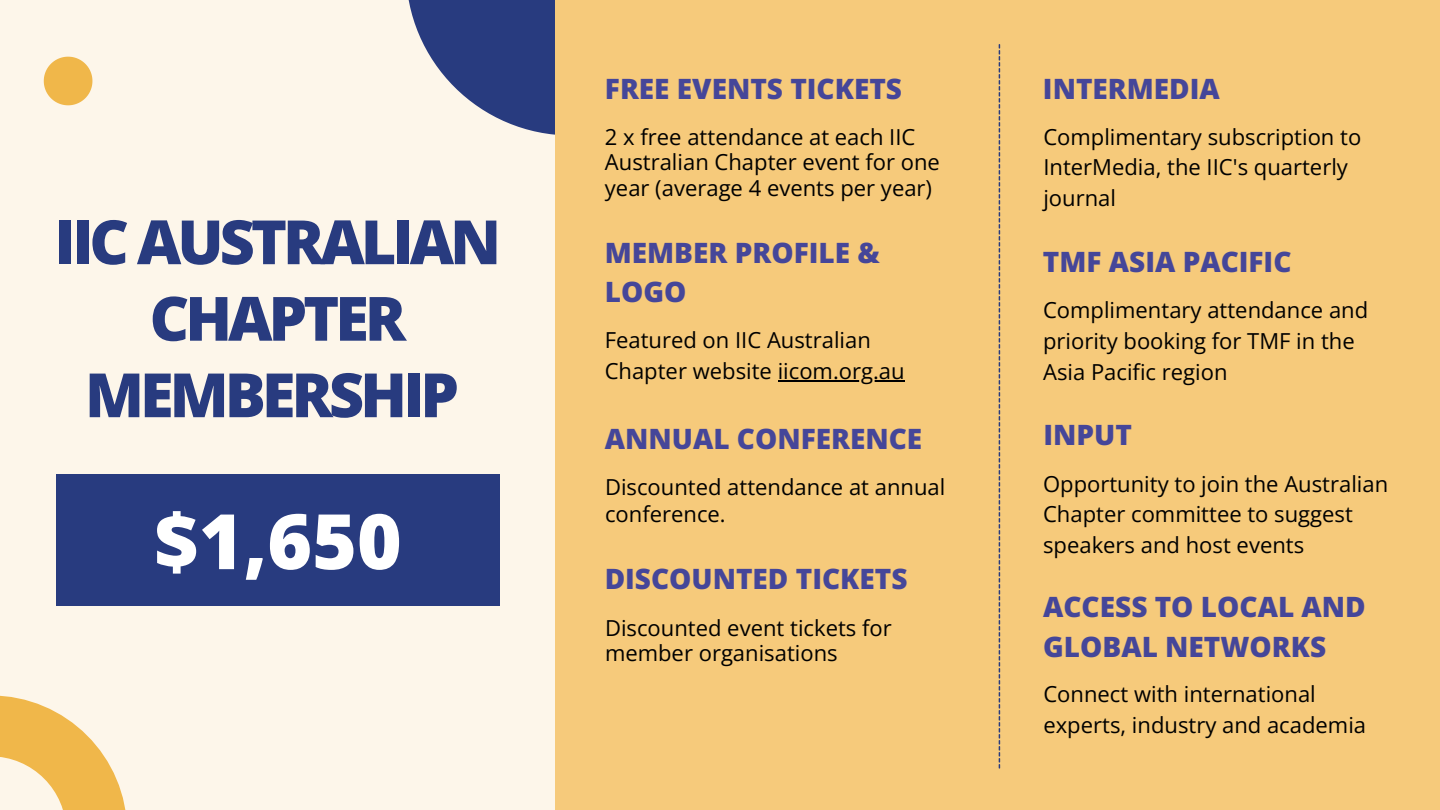
<style>
.page{position:relative;width:1440px;height:810px;background:#fdf6ea}
.page>*{position:absolute;margin:0;border:0;box-sizing:border-box;transform-origin:0 0}
.t1{font:800 76.5px "Open Sans";color:#fff}
.t2{font:800 61.1px/76.5px "Open Sans";letter-spacing:-.065em;color:#283b7f;text-align:center}
.t3{font:800 28px/39.4px "Open Sans";color:#454699}
.t4{font:22px/30.8px "Open Sans";color:#000}
</style>
<div class="page">
<svg style="left:408px;top:0;width:148px;height:135px"></svg>
<div style="left:556px;top:0;width:884px;height:810px;background:#f6ca7b"></div>
<svg style="left:44px;top:57px;width:48px;height:48px"></svg>
<hr style="left:778px;top:380px;width:127px;height:2px;background:#000">
<div style="left:56px;top:474px;width:444px;height:132px;background:#283b7f"></div>
<svg style="left:999px;top:44px;width:1px;height:725px"></svg>
<svg style="left:0;top:695px;width:126px;height:115px"></svg>
<h3 class="t2" style="left:55px;top:202px;width:448px">IIC AUSTRALIAN<br>CHAPTER<br>MEMBERSHIP</h3>
<p class="t1" style="left:154px;top:487px;width:249px">$1,650</p>
<p class="t3" style="left:605px;top:68px;width:299px">FREE EVENTS TICKETS</p>
<p class="t4" style="left:605px;top:124px;width:337px;line-height:25.5px">2 x free attendance at each IIC<br>Australian Chapter event for one year (average 4 events per year)</p>
<h3 class="t3" style="left:605px;top:232px;width:276px">MEMBER PROFILE &amp;<br>LOGO</h3>
<p class="t4" style="left:605px;top:324px;width:301px">Featured on IIC Australian<br>Chapter website iicom.org.au</p>
<p class="t3" style="left:605px;top:419px;width:319px">ANNUAL CONFERENCE</p>
<h3 class="t4" style="left:605px;top:474px;width:342px;line-height:26.2px">Discounted attendance at annual conference.</h3>
<h3 class="t3" style="left:605px;top:559px;width:304px">DISCOUNTED TICKETS</h3>
<p class="t4" style="left:605px;top:614px;width:288px;line-height:25.5px">Discounted event tickets for member organisations</p>
<h3 class="t3" style="left:1043px;top:68px;width:178px">INTERMEDIA</h3>
<p class="t4" style="left:1043px;top:121px;width:319px">Complimentary subscription to<br>InterMedia, the IIC's quarterly journal</p>
<p class="t3" style="left:1043px;top:242px;width:250px">TMF ASIA PACIFIC</p>
<p class="t4" style="left:1043px;top:294px;width:327px">Complimentary attendance and priority booking for TMF in the<br>Asia Pacific region</p>
<h3 class="t3" style="left:1043px;top:415px;width:90px">INPUT</h3>
<p class="t4" style="left:1043px;top:468px;width:347px">Opportunity to join the Australian<br>Chapter committee to suggest speakers and host events</p>
<h3 class="t3" style="left:1043px;top:586px;width:324px;line-height:39.8px">ACCESS TO LOCAL AND<br>GLOBAL NETWORKS</h3>
<p class="t4" style="left:1043px;top:678px;width:324px">Connect with international experts, industry and academia</p>
</div>
